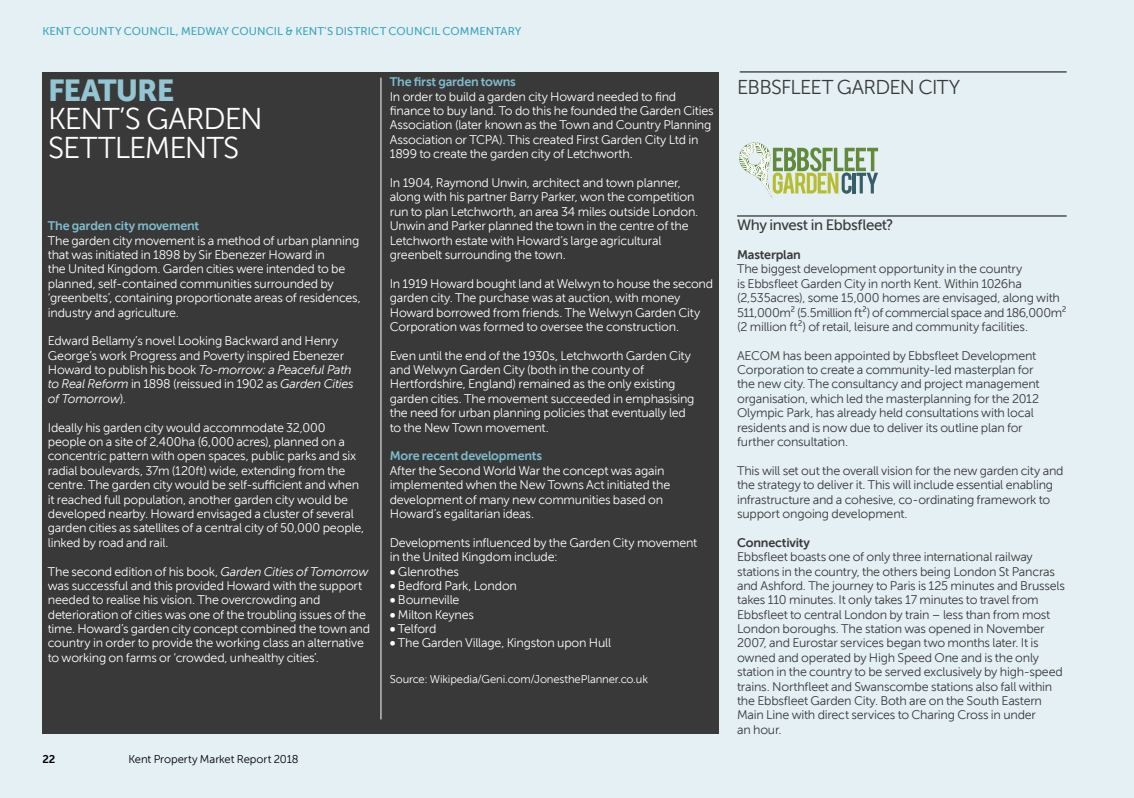
<style>
.page{position:relative;width:1134px;height:798px;background:#fff}
.page>*{position:absolute;margin:0;border:0;box-sizing:border-box;transform-origin:0 0}
.Section_headers-24pt{font:30px/28.8px "Museo Sans 300";letter-spacing:-.035em;color:#fff}
.Section_headers-24pt-2{font:20px "Museo Sans 300";letter-spacing:-.035em;color:#393939}
.ED_headers-12_11_5pt{font:15px "Museo Sans 500";letter-spacing:-.03em;color:#393939}
.Body_text-10_11_5pt{font:12.5px/14.4px "Museo Sans 300";letter-spacing:-.015em;color:#fff}
.Body_text-10_11_5pt-2{font:12.5px/14.4px "Museo Sans 300";letter-spacing:-.015em;color:#393939}
.running_heads{font:11.25px "Museo Sans 500";letter-spacing:.005em;color:#3da6bb}
.Body_text-10_11_5pt-3{font:11.25px "Museo Sans 300";letter-spacing:-.01em;color:#fff}
.t1{font:11.25px "Museo Sans 300";letter-spacing:-.005em;color:#000}
.t2{font:11.25px "Museo Sans 700";color:#000}
.s1{font-family:"Museo Sans 900";color:#93c5d3}
.s2{font-family:"Museo Sans 700";color:#7fbccd}
.s3{font-style:italic}
.s4{font-family:"Museo Sans 900"}
.s5{font-family:"Museo Sans 700"}
</style>
<div class="page">
<div style="left:0;top:0;width:1134px;height:797px;background:#e5f0f4"></div>
<div style="left:43px;top:72px;width:676px;height:661px;background:#393939"></div>
<svg style="left:739px;top:142px;width:139px;height:55px"></svg>
<hr style="left:381px;top:78px;width:1px;height:641px;background:#fff">
<hr style="left:737px;top:216px;width:330px;height:1px;background:#000">
<hr style="left:740px;top:72px;width:327px;height:1px;background:#000">
<p class="running_heads" style="left:43px;top:25px;width:480px">KENT COUNTY COUNCIL, MEDWAY COUNCIL &amp; KENT’S DISTRICT COUNCIL COMMENTARY</p>
<p class="Section_headers-24pt" style="left:48px;top:76px;width:216px"><span class="s1">FEATURE<br></span>KENT’S GARDEN<br>SETTLEMENTS</p>
<p class="Body_text-10_11_5pt" style="left:48px;top:219px;width:314px"><span class="s2">The garden city movement<br></span>The garden city movement is a method of urban planning that was initiated in 1898 by Sir Ebenezer Howard in<br>the United Kingdom. Garden cities were intended to be planned, self-contained communities surrounded by ‘greenbelts’, containing proportionate areas of residences, industry and agriculture.</p>
<p class="Body_text-10_11_5pt" style="left:48px;top:334px;width:307px">Edward Bellamy’s novel Looking Backward and Henry George’s work Progress and Poverty inspired Ebenezer Howard to publish his book <span class="s3">To-morrow: a Peaceful Path to Real Reform</span> in 1898 (reissued in 1902 as <span class="s3">Garden Cities of Tomorrow</span>).</p>
<p class="Body_text-10_11_5pt" style="left:48px;top:420px;width:318px">Ideally his garden city would accommodate 32,000 people on a site of 2,400ha (6,000 acres), planned on a concentric pattern with open spaces, public parks and six radial boulevards, 37m (120ft) wide, extending from the centre. The garden city would be self-sufficient and when it reached full population, another garden city would be developed nearby. Howard envisaged a cluster of several garden cities as satellites of a central city of 50,000 people, linked by road and rail.</p>
<p class="Body_text-10_11_5pt" style="left:48px;top:564px;width:324px">The second edition of his book, <span class="s3">Garden Cities of Tomorrow </span>was successful and this provided Howard with the support needed to realise his vision. The overcrowding and deterioration of cities was one of the troubling issues of the time. Howard’s garden city concept combined the town and country in order to provide the working class an alternative to working on farms or ‘crowded, unhealthy cities’.</p>
<p class="Body_text-10_11_5pt" style="left:390px;top:75px;width:325px"><span class="s2">The first garden towns<br></span>In order to build a garden city Howard needed to find finance to buy land. To do this he founded the Garden Cities Association (later known as the Town and Country Planning Association or TCPA). This created First Garden City Ltd in 1899 to create the garden city of Letchworth.</p>
<p class="Body_text-10_11_5pt" style="left:390px;top:175px;width:310px">In 1904, Raymond Unwin, architect and town planner, along with his partner Barry Parker, won the competition run to plan Letchworth, an area 34 miles outside London.<br>Unwin and Parker planned the town in the centre of the Letchworth estate with Howard’s large agricultural greenbelt surrounding the town.</p>
<p class="Body_text-10_11_5pt" style="left:390px;top:276px;width:325px">In 1919 Howard bought land at Welwyn to house the second garden city. The purchase was at auction, with money Howard borrowed from friends. The Welwyn Garden City Corporation was formed to oversee the construction.</p>
<p class="Body_text-10_11_5pt" style="left:390px;top:348px;width:306px">Even until the end of the 1930s, Letchworth Garden City and Welwyn Garden City (both in the county of Hertfordshire, England) remained as the only existing garden cities. The movement succeeded in emphasising the need for urban planning policies that eventually led to the New Town movement.</p>
<p class="Body_text-10_11_5pt" style="left:390px;top:449px;width:282px"><span class="s2">More recent developments<br></span>After the Second World War the concept was again implemented when the New Towns Act initiated the development of many new communities based on Howard’s egalitarian ideas.</p>
<p class="Body_text-10_11_5pt" style="left:390px;top:535px;width:309px">Developments influenced by the Garden City movement in the United Kingdom include:</p>
<p class="Body_text-10_11_5pt" style="left:390px;top:564px;width:71px"><span class="s4">•</span> Glenrothes</p>
<p class="Body_text-10_11_5pt" style="left:390px;top:578px;width:129px"><span class="s4">•</span> Bedford Park, London</p>
<p class="Body_text-10_11_5pt" style="left:390px;top:592px;width:71px"><span class="s4">•</span> Bourneville</p>
<p class="Body_text-10_11_5pt" style="left:390px;top:607px;width:86px"><span class="s4">•</span> Milton Keynes</p>
<p class="Body_text-10_11_5pt" style="left:390px;top:621px;width:48px"><span class="s4">•</span> Telford</p>
<p class="Body_text-10_11_5pt" style="left:390px;top:635px;width:223px"><span class="s4">•</span> The Garden Village, Kingston upon Hull</p>
<p class="Body_text-10_11_5pt-3" style="left:390px;top:673px;width:260px">Source: Wikipedia/Geni.com/JonesthePlanner.co.uk</p>
<p class="t2" style="left:43px;top:752px;width:14px">22</p>
<p class="t1" style="left:128px;top:752px;width:172px">Kent Property Market Report 2018</p>
<p class="Section_headers-24pt-2" style="left:737px;top:76px;width:225px">EBBSFLEET GARDEN CITY</p>
<p class="ED_headers-12_11_5pt" style="left:737px;top:217px;width:158px">Why invest in Ebbsfleet?</p>
<p class="Body_text-10_11_5pt-2" style="left:737px;top:247px;width:331px"><span class="s5">Masterplan<br></span>The biggest development opportunity in the country<br>is Ebbsfleet Garden City in north Kent. Within 1026ha (2,535acres), some 15,000 homes are envisaged, along with 511,000m² (5.5million ft²) of commercial space and 186,000m² (2 million ft²) of retail, leisure and community facilities.</p>
<p class="Body_text-10_11_5pt-2" style="left:737px;top:348px;width:304px">AECOM has been appointed by Ebbsfleet Development Corporation to create a community-led masterplan for the new city. The consultancy and project management organisation, which led the masterplanning for the 2012<br>Olympic Park, has already held consultations with local residents and is now due to deliver its outline plan for further consultation.</p>
<p class="Body_text-10_11_5pt-2" style="left:737px;top:463px;width:328px">This will set out the overall vision for the new garden city and the strategy to deliver it. This will include essential enabling infrastructure and a cohesive, co-ordinating framework to support ongoing development.</p>
<p class="Body_text-10_11_5pt-2" style="left:737px;top:535px;width:330px"><span class="s5">Connectivity<br></span>Ebbsfleet boasts one of only three international railway stations in the country, the others being London St Pancras and Ashford. The journey to Paris is 125 minutes and Brussels takes 110 minutes. It only takes 17 minutes to travel from Ebbsfleet to central London by train – less than from most London boroughs. The station was opened in November 2007, and Eurostar services began two months later. It is owned and operated by High Speed One and is the only station in the country to be served exclusively by high-speed trains. Northfleet and Swanscombe stations also fall within the Ebbsfleet Garden City. Both are on the South Eastern Main Line with direct services to Charing Cross in under<br>an hour.</p>
</div>
